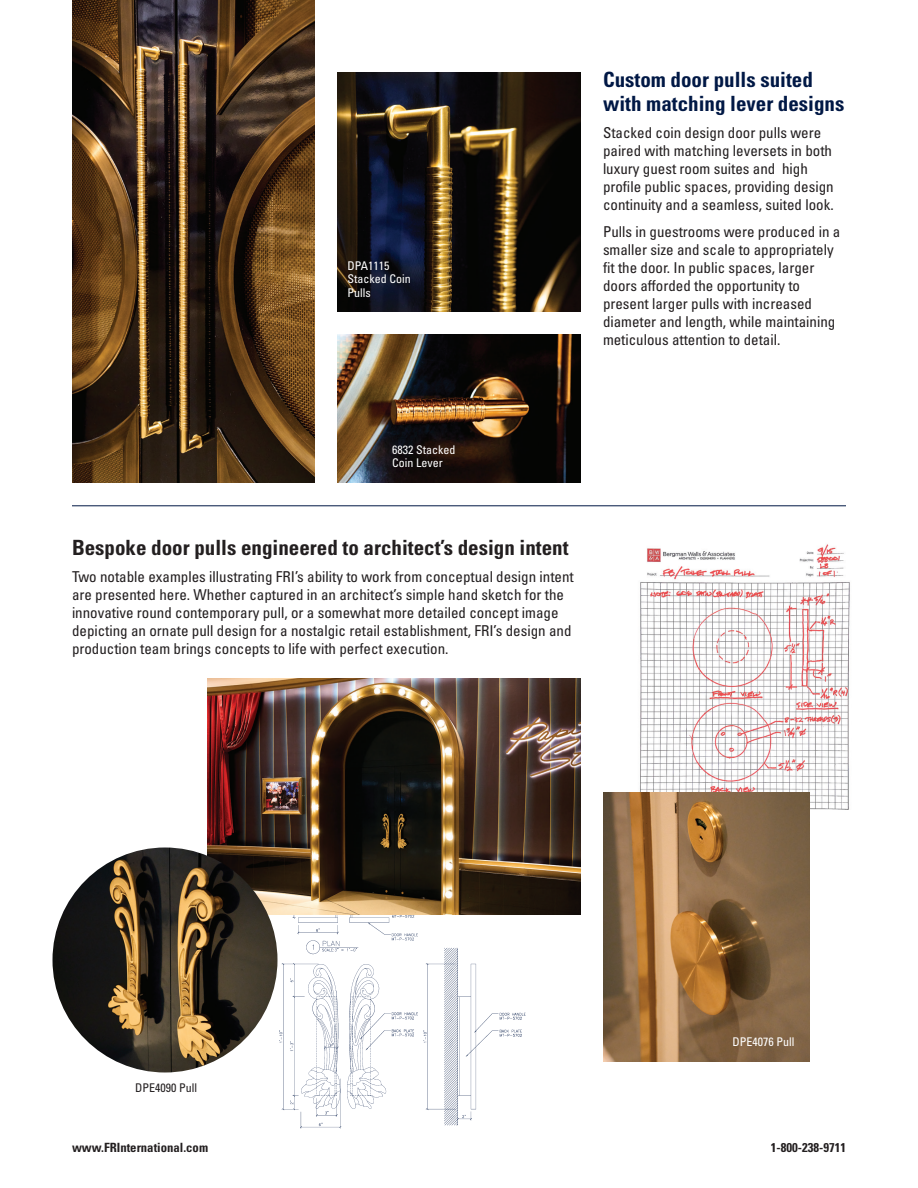
<style>
.page{position:relative;width:918px;height:1188px;background:#fff}
.page>*{position:absolute;margin:0;border:0;box-sizing:border-box;transform-origin:0 0}
.t1{font:700 condensed 21px "Univers LT Pro";color:#231f20}
.t2{font:700 condensed 21px/24px "Univers LT Pro";color:#001845}
.t3{font:condensed 15px/18px "Univers LT Pro";color:#231f20}
.t4{font:700 condensed 12.75px "Univers LT Pro";color:#231f20}
.t5{font:condensed 12px/13.5px "Univers LT Pro";color:#fff}
.t6{font:condensed 12px "Univers LT Pro";color:#231f20}
</style>
<div class="page">
<img style="left:279px;top:915px;width:247px;height:214px">
<img style="left:72px;top:0;width:243px;height:483px">
<img style="left:640px;top:544px;width:210px;height:266px">
<img style="left:338px;top:72px;width:242px;height:240px">
<img style="left:338px;top:334px;width:242px;height:149px">
<img style="left:207px;top:678px;width:373px;height:237px">
<img style="left:52px;top:848px;width:226px;height:224px;border-radius:112px">
<hr style="left:72px;top:505px;width:774px;height:1px;background:#001845">
<img style="left:603px;top:792px;width:207px;height:270px">
<p class="t5" style="left:347px;top:258px;width:65px">DPA1115<br>Stacked Coin<br>Pulls</p>
<p class="t2" style="left:603px;top:67px;width:243px">Custom door pulls suited with matching lever designs</p>
<p class="t3" style="left:603px;top:123px;width:232px">Stacked coin design door pulls were paired with matching leversets in both luxury guest room suites and high profile public spaces, providing design continuity and a seamless, suited look.</p>
<p class="t3" style="left:603px;top:222px;width:239px">Pulls in guestrooms were produced in a smaller size and scale to appropriately fit the door. In public spaces, larger doors afforded the opportunity to present larger pulls with increased diameter and length, while maintaining meticulous attention to detail.</p>
<p class="t5" style="left:392px;top:443px;width:65px">6832 Stacked<br>Coin Lever</p>
<p class="t1" style="left:72px;top:535px;width:498px">Bespoke door pulls engineered to architect’s design intent</p>
<p class="t3" style="left:72px;top:567px;width:503px">Two notable examples illustrating FRI’s ability to work from conceptual design intent are presented here. Whether captured in an architect’s simple hand sketch for the innovative round contemporary pull, or a somewhat more detailed concept image depicting an ornate pull design for a nostalgic retail establishment, FRI’s design and production team brings concepts to life with perfect execution.</p>
<p class="t6" style="left:135px;top:1080px;width:63px">DPE4090 Pull</p>
<p class="t4" style="left:72px;top:1140px;width:138px">www.FRInternational.com</p>
<p class="t5" style="left:732px;top:1035px;width:63px">DPE4076 Pull</p>
<p class="t4" style="left:771px;top:1140px;width:77px">1-800-238-9711</p>
</div>
